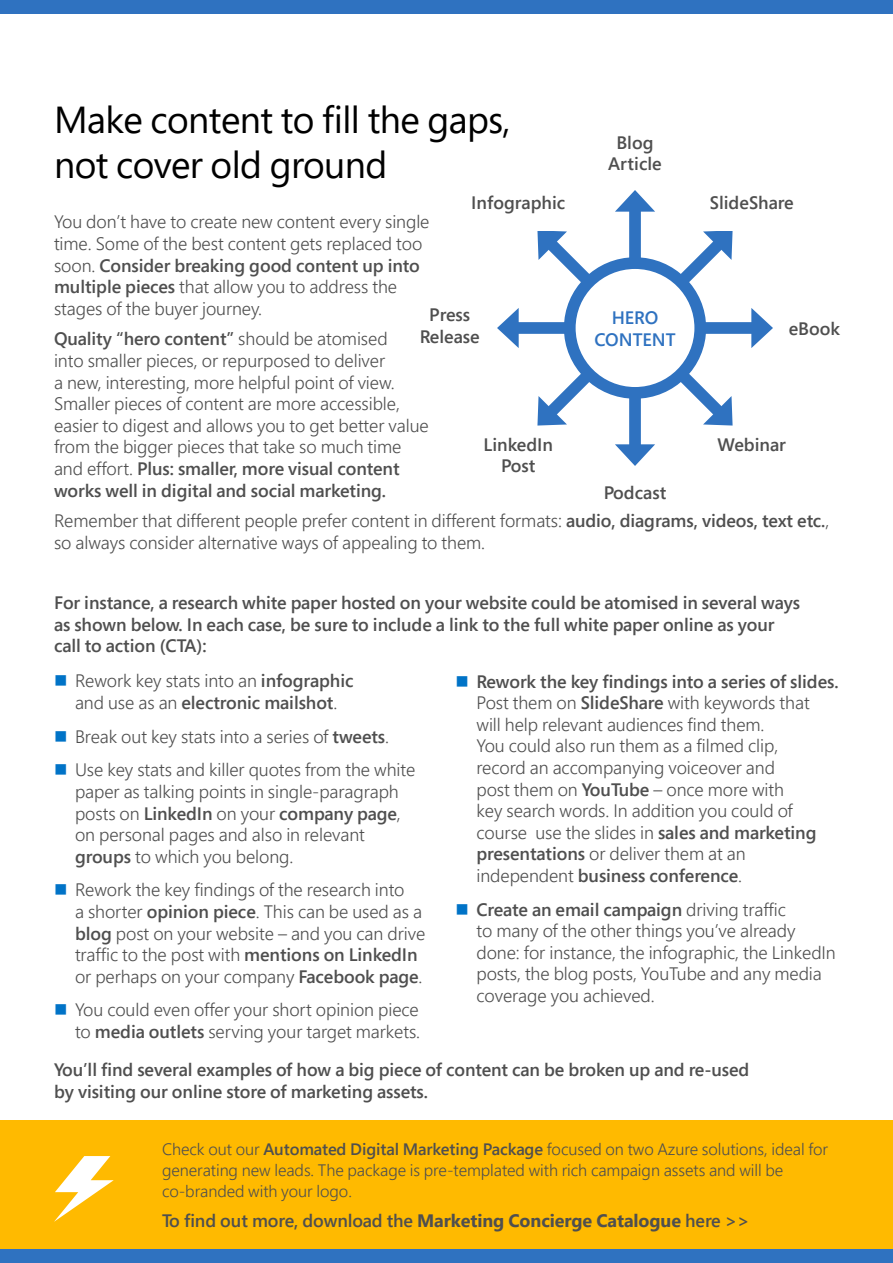
<style>
.page{position:relative;width:893px;height:1263px;background:#fff}
.page>*{position:absolute;margin:0;border:0;box-sizing:border-box;transform-origin:0 0}
.t1{font:37.5px/45px "Segoe Pro";letter-spacing:-.015em;color:#000}
.t2{font:300 18px/21.6px "Segoe Pro";letter-spacing:-.005em;color:#4f4f4f}
.t3{font:600 18px/21.6px "Segoe Pro";letter-spacing:-.005em;color:#4f4f4f;text-align:center}
.t4{font:600 18px/21.6px "Segoe Pro";color:#2f72c0;text-align:center}
.t5{font:300 16.5px/21px "Segoe Pro";letter-spacing:-.005em;color:#4f4f4f}
.s1{font-weight:600}
.s2{font-weight:700}
</style>
<div class="page">
<div style="left:0;top:1120px;width:893px;height:129px;background:#ffba00"></div>
<svg style="left:54px;top:1156px;width:60px;height:66px"></svg>
<div style="left:510px;top:322px;width:250px;height:12px;background:#2f72c0"></div>
<svg style="left:751px;top:308px;width:22px;height:40px"></svg>
<svg style="left:497px;top:308px;width:22px;height:40px"></svg>
<svg style="left:530px;top:231px;width:210px;height:195px"></svg>
<div style="left:629px;top:203px;width:12px;height:250px;background:#2f72c0"></div>
<svg style="left:615px;top:190px;width:40px;height:22px"></svg>
<svg style="left:615px;top:444px;width:40px;height:22px"></svg>
<div style="left:570px;top:263px;width:130px;height:130px;background:#fff;border-radius:50%"></div>
<div style="left:564px;top:257px;width:142px;height:142px;border:12px solid #2f72c0;border-radius:50%"></div>
<div style="left:0;top:0;width:893px;height:14px;background:#2f72c0"></div>
<div style="left:0;top:1249px;width:893px;height:14px;background:#2f72c0"></div>
<h1 class="t1" style="left:54px;top:96px;width:458px">Make content to fill the gaps, not cover old ground</h1>
<p class="t3" style="left:608px;top:131px;width:55px">Blog<br>Article</p>
<p class="t3" style="left:471px;top:191px;width:95px">Infographic</p>
<p class="t3" style="left:710px;top:191px;width:85px">SlideShare</p>
<p class="t2" style="left:54px;top:211px;width:377px">You don’t have to create new content every single time. Some of the best content gets replaced too soon. <span class="s1">Consider breaking good content up into multiple pieces</span> that allow you to address the stages of the buyer journey.</p>
<p class="t2" style="left:54px;top:328px;width:376px"><span class="s1">Quality “hero content”</span> should be atomised<br>into smaller pieces, or repurposed to deliver<br>a new, interesting, more helpful point of view.<br>Smaller pieces of content are more accessible, easier to digest and allows you to get better value from the bigger pieces that take so much time and effort. <span class="s1">Plus: smaller, more visual content works well in digital and social marketing.</span></p>
<p class="t2" style="left:54px;top:509px;width:777px">Remember that different people prefer content in different formats: <span class="s1">audio, diagrams, videos, text etc.</span>, so always consider alternative ways of appealing to them.</p>
<p class="t3" style="left:420px;top:304px;width:61px">Press<br>Release</p>
<p class="t4" style="left:594px;top:306px;width:83px">HERO<br>CONTENT</p>
<p class="t3" style="left:789px;top:317px;width:53px">eBook</p>
<p class="t3" style="left:484px;top:433px;width:71px">LinkedIn<br>Post</p>
<p class="t3" style="left:718px;top:433px;width:70px">Webinar</p>
<p class="t3" style="left:604px;top:481px;width:64px">Podcast</p>
<p class="t3" style="left:54px;top:591px;width:748px;text-align:left">For instance, a research white paper hosted on your website could be atomised in several ways as shown below. In each case, be sure to include a link to the full white paper online as your call to action (CTA):</p>
<p class="t2" style="left:75px;top:670px;width:280px">Rework key stats into an <span class="s1">infographic </span>and use as an <span class="s1">electronic mailshot</span>.</p>
<p class="t2" style="left:75px;top:719px;width:342px;line-height:33.6px">Break out key stats into a series of <span class="s1">tweets</span>.<br>Use key stats and killer quotes from the white</p>
<p class="t2" style="left:75px;top:780px;width:327px">paper as talking points in single-paragraph posts on <span class="s1">LinkedIn</span> on your <span class="s1">company page</span>, on personal pages and also in relevant <span class="s1">groups</span> to which you belong.</p>
<p class="t2" style="left:75px;top:879px;width:352px">Rework the key findings of the research into<br>a shorter <span class="s1">opinion piece</span>. This can be used as a <span class="s1">blog</span> post on your website – and you can drive traffic to the post with <span class="s1">mentions on LinkedIn </span>or perhaps on your company <span class="s1">Facebook page</span>.</p>
<p class="t2" style="left:75px;top:999px;width:347px">You could even offer your short opinion piece to <span class="s1">media outlets</span> serving your target markets.</p>
<p class="t2" style="left:476px;top:670px;width:364px"><span class="s1">Rework the key findings into a series of slides.<br></span>Post them on <span class="s1">SlideShare</span> with keywords that will help relevant audiences find them.<br>You could also run them as a filmed clip,<br>record an accompanying voiceover and<br>post them on <span class="s1">YouTube</span> – once more with<br>key search words. In addition you could of course use the slides in <span class="s1">sales and marketing presentations</span> or deliver them at an independent <span class="s1">business conference</span>.</p>
<p class="t2" style="left:476px;top:898px;width:361px"><span class="s1">Create an email campaign</span> driving traffic<br>to many of the other things you’ve already done: for instance, the infographic, the LinkedIn posts, the blog posts, YouTube and any media coverage you achieved.</p>
<p class="t3" style="left:54px;top:1058px;width:697px;text-align:left">You’ll find several examples of how a big piece of content can be broken up and re-used by visiting our online store of marketing assets.</p>
<p class="t5" style="left:162px;top:1138px;width:668px">Check out our <span class="s1">Automated Digital Marketing Package</span> focused on two Azure solutions, ideal for generating new leads. The package is pre-templated with rich campaign assets and will be co-branded with your logo.</p>
<p class="t3" style="left:162px;top:1209px;width:589px">To find out more, download the <span class="s2">Marketing Concierge Catalogue</span> here &gt;&gt;</p>
</div>
